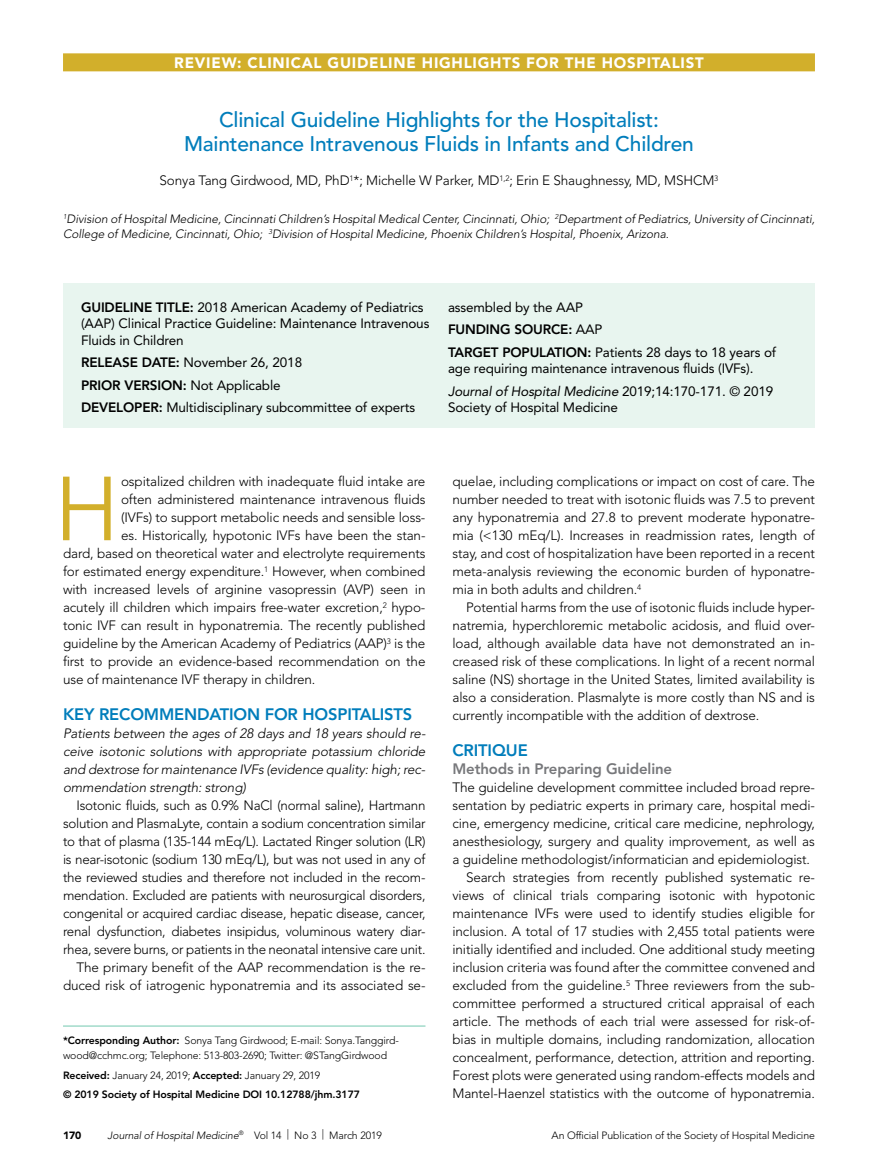
<style>
.page{position:relative;width:878px;height:1175px;background:#fff}
.page>*{position:absolute;margin:0;border:0;box-sizing:border-box;transform-origin:0 0}
.t1{font:89.7px "Avenir LT Std";color:#d2af2b}
.t2{font:500 21px/24px "Avenir LT Std";letter-spacing:-.01em;color:#007dbb;text-align:center}
.t3{font:800 16.5px "Avenir LT Std";letter-spacing:-.01em;color:#007dbb}
.t4{font:900 15px "Avenir LT Std";letter-spacing:.05em;color:#fff}
.t5{font:800 15px "Avenir LT Std";letter-spacing:-.01em;color:#77787b}
.t6{font:300 13.5px/18px "Avenir LT Std";letter-spacing:-.01em;color:#000;text-align:justify}
.t7{font:13.5px/22.5px "Avenir LT Std";letter-spacing:-.01em;color:#000}
.t8{font:italic 300 13.5px/18px "Avenir LT Std";letter-spacing:-.01em;color:#000;text-align:justify}
.t9{font:italic 300 12px/15px "Avenir LT Std";letter-spacing:-.01em;color:#000}
.t10{font:300 10.5px/15px "Avenir LT Std";letter-spacing:-.01em;color:#000}
.t11{font:800 10.5px/19.5px "Avenir LT Std";letter-spacing:-.01em;color:#000}
.t12{font:italic 300 10.5px "Avenir LT Std";letter-spacing:-.01em;color:#000}
.t13{font:900 10.5px "Avenir LT Std";color:#000}
.s1{font-weight:800}
.s2{font-style:italic}
.s3{font-weight:300}
.s4{font-style:normal}
</style>
<div class="page">
<div style="left:63px;top:53px;width:751px;height:18px;background:#d2af2b"></div>
<hr style="left:63px;top:1025px;width:362px;height:1px;background:#73c8af">
<div style="left:63px;top:284px;width:751px;height:144px;background:#e8f5ef"></div>
<p class="t4" style="left:174px;top:54px;width:531px">REVIEW: CLINICAL GUIDELINE HIGHLIGHTS FOR THE HOSPITALIST</p>
<h2 class="t2" style="left:184px;top:108px;width:511px">Clinical Guideline Highlights for the Hospitalist:<br>Maintenance Intravenous Fluids in Infants and Children</h2>
<p class="t6" style="left:160px;top:172px;width:560px">Sonya Tang Girdwood, MD, PhD<sup>1</sup>*; Michelle W Parker, MD<sup>1,2</sup>; Erin E Shaughnessy, MD, MSHCM<sup>3</sup></p>
<p class="t9" style="left:63px;top:211px;width:753px"><sup>1</sup>Division of Hospital Medicine, Cincinnati Children’s Hospital Medical Center, Cincinnati, Ohio; <sup>2</sup>Department of Pediatrics, University of Cincinnati,<br>College of Medicine, Cincinnati, Ohio; <sup>3</sup>Division of Hospital Medicine, Phoenix Children’s Hospital, Phoenix, Arizona.</p>
<p class="t7" style="left:81px;top:299px;width:350px;line-height:16.5px"><span class="s1">GUIDELINE TITLE:</span> 2018 American Academy of Pediatrics (AAP) Clinical Practice Guideline: Maintenance Intravenous<br>Fluids in Children</p>
<p class="t7" style="left:81px;top:351px;width:335px"><span class="s1">RELEASE DATE:</span> November 26, 2018<br><span class="s1">PRIOR VERSION:</span> Not Applicable<br><span class="s1">DEVELOPER:</span> Multidisciplinary subcommittee of experts</p>
<p class="t7" style="left:448px;top:296px;width:330px">assembled by the AAP<br><span class="s1">FUNDING SOURCE:</span> AAP<br><span class="s1">TARGET POPULATION:</span> Patients 28 days to 18 years of</p>
<p class="t7" style="left:448px;top:357px;width:327px">age requiring maintenance intravenous fluids (IVFs).<br><span class="s2">Journal of Hospital Medicine</span> 2019;14:170-171. © 2019</p>
<p class="t7" style="left:448px;top:396px;width:171px">Society of Hospital Medicine</p>
<h1 class="t1" style="left:54px;top:457px;width:66px">H</h1>
<p class="t6" style="left:121px;top:472px;width:306px">ospitalized children with inadequate fluid intake are</p>
<p class="t6" style="left:121px;top:490px;width:306px">often administered maintenance intravenous fluids</p>
<p class="t6" style="left:121px;top:508px;width:306px">(IVFs) to support metabolic needs and sensible loss-</p>
<p class="t6" style="left:121px;top:526px;width:306px">es. Historically, hypotonic IVFs have been the stan-</p>
<p class="t6" style="left:63px;top:544px;width:364px">dard, based on theoretical water and electrolyte requirements</p>
<p class="t6" style="left:63px;top:562px;width:364px">for estimated energy expenditure.<sup>1</sup> However, when combined</p>
<p class="t6" style="left:63px;top:580px;width:364px">with increased levels of arginine vasopressin (AVP) seen in</p>
<p class="t6" style="left:63px;top:598px;width:364px">acutely ill children which impairs free-water excretion,<sup>2</sup> hypo-</p>
<p class="t6" style="left:63px;top:616px;width:364px">tonic IVF can result in hyponatremia. The recently published</p>
<p class="t6" style="left:63px;top:634px;width:364px">guideline by the American Academy of Pediatrics (AAP)<sup>3</sup> is the</p>
<p class="t6" style="left:63px;top:652px;width:364px">first to provide an evidence-based recommendation on the</p>
<p class="t6" style="left:63px;top:670px;width:254px">use of maintenance IVF therapy in children.</p>
<p class="t3" style="left:63px;top:705px;width:351px">KEY RECOMMENDATION FOR HOSPITALISTS</p>
<p class="t8" style="left:63px;top:725px;width:364px">Patients between the ages of 28 days and 18 years should re&shy;ceive isotonic solutions with appropriate potassium chloride and dextrose for maintenance IVFs (evidence quality: high; rec&shy;ommendation strength: strong)</p>
<p class="t6" style="left:63px;top:796px;width:364px;text-align:right">Isotonic fluids, such as 0.9% NaCl (normal saline), Hartmann solution and PlasmaLyte, contain a sodium concentration similar to that of plasma (135-144 mEq/L). Lactated Ringer solution (LR) is near-isotonic (sodium 130 mEq/L), but was not used in any of the reviewed studies and therefore not included in the recom&shy;mendation. Excluded are patients with neurosurgical disorders, congenital or acquired cardiac disease, hepatic disease, cancer, renal dysfunction, diabetes insipidus, voluminous watery diar&shy;rhea, severe burns, or patients in the neonatal intensive care unit.<br>The primary benefit of the AAP recommendation is the re&shy;duced risk of iatrogenic hyponatremia and its associated se-</p>
<p class="t10" style="left:63px;top:1033px;width:337px"><span class="s1">*Corresponding Author:</span> Sonya Tang Girdwood; E-mail: Sonya.Tanggird&shy;wood@cchmc.org; Telephone: 513-803-2690; Twitter: @STangGirdwood</p>
<p class="t11" style="left:63px;top:1065px;width:298px">Received: <span class="s3">January 24, 2019;</span> Accepted: <span class="s3">January 29, 2019<br></span>© 2019 Society of Hospital Medicine DOI 10.12788/jhm.3177</p>
<p class="t6" style="left:452px;top:472px;width:364px">quelae, including complications or impact on cost of care. The number needed to treat with isotonic fluids was 7.5 to prevent any hyponatremia and 27.8 to prevent moderate hyponatre&shy;mia (&lt;130 mEq/L). Increases in readmission rates, length of stay, and cost of hospitalization have been reported in a recent meta-analysis reviewing the economic burden of hyponatre&shy;mia in both adults and children.<sup>4</sup></p>
<p class="t6" style="left:452px;top:598px;width:364px;text-indent:14px">Potential harms from the use of isotonic fluids include hyper&shy;natremia, hyperchloremic metabolic acidosis, and fluid over&shy;load, although available data have not demonstrated an in&shy;creased risk of these complications. In light of a recent normal saline (NS) shortage in the United States, limited availability is also a consideration. Plasmalyte is more costly than NS and is currently incompatible with the addition of dextrose.</p>
<p class="t3" style="left:452px;top:741px;width:77px">CRITIQUE</p>
<p class="t5" style="left:452px;top:760px;width:221px">Methods in Preparing Guideline</p>
<p class="t6" style="left:452px;top:778px;width:364px">The guideline development committee included broad repre-</p>
<p class="t6" style="left:452px;top:796px;width:364px">sentation by pediatric experts in primary care, hospital medi-</p>
<p class="t6" style="left:452px;top:814px;width:364px">cine, emergency medicine, critical care medicine, nephrology,</p>
<p class="t6" style="left:452px;top:832px;width:364px">anesthesiology, surgery and quality improvement, as well as</p>
<p class="t6" style="left:452px;top:850px;width:359px">a guideline methodologist/informatician and epidemiologist.</p>
<p class="t6" style="left:466px;top:868px;width:350px">Search strategies from recently published systematic re-</p>
<p class="t6" style="left:452px;top:886px;width:364px">views of clinical trials comparing isotonic with hypotonic</p>
<p class="t6" style="left:452px;top:904px;width:364px">maintenance IVFs were used to identify studies eligible for</p>
<p class="t6" style="left:452px;top:922px;width:364px">inclusion. A total of 17 studies with 2,455 total patients were</p>
<p class="t6" style="left:452px;top:940px;width:364px">initially identified and included. One additional study meeting</p>
<p class="t6" style="left:452px;top:958px;width:364px">inclusion criteria was found after the committee convened and</p>
<p class="t6" style="left:452px;top:976px;width:364px">excluded from the guideline.<sup>5</sup> Three reviewers from the sub-</p>
<p class="t6" style="left:452px;top:994px;width:364px">committee performed a structured critical appraisal of each</p>
<p class="t6" style="left:452px;top:1012px;width:364px">article. The methods of each trial were assessed for risk-of-</p>
<p class="t6" style="left:452px;top:1030px;width:364px">bias in multiple domains, including randomization, allocation</p>
<p class="t6" style="left:452px;top:1048px;width:364px">concealment, performance, detection, attrition and reporting.</p>
<p class="t6" style="left:452px;top:1066px;width:364px">Forest plots were generated using random-effects models and</p>
<p class="t6" style="left:452px;top:1084px;width:364px">Mantel-Haenzel statistics with the outcome of hyponatremia.</p>
<p class="t13" style="left:63px;top:1128px;width:20px">170</p>
<p class="t12" style="left:108px;top:1129px;width:276px">Journal of Hospital Medicine<sup>®</sup> <span class="s4">Vol 14 | No 3 | March 2019</span></p>
<p class="t10" style="left:551px;top:1127px;width:265px">An Official Publication of the Society of Hospital Medicine</p>
</div>
